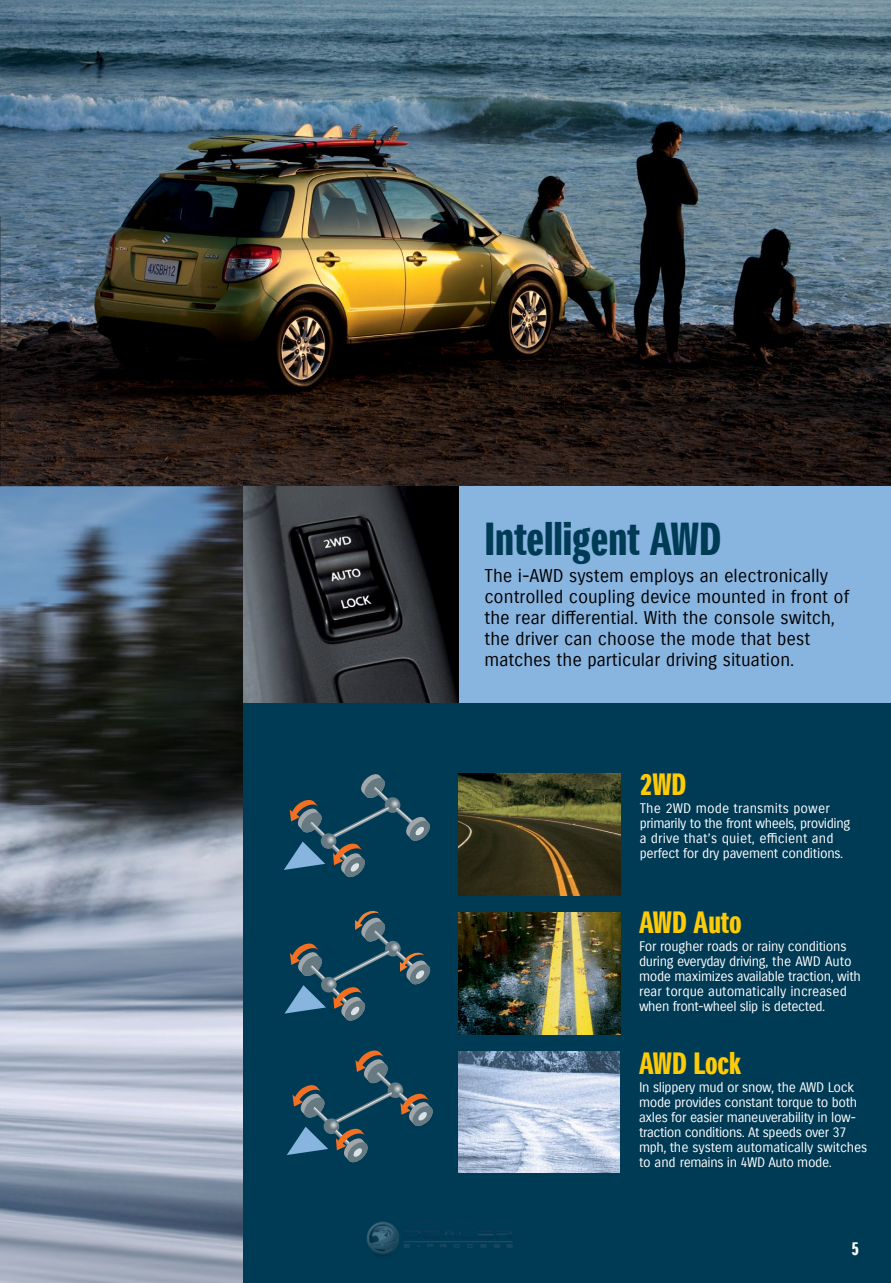
<style>
.page{position:relative;width:891px;height:1283px;background:#fff}
.page>*{position:absolute;margin:0;border:0;box-sizing:border-box;transform-origin:0 0}
.t1{font:45px "Suzuki PRO Headline";color:#003b56}
.t2{font:30px "Suzuki PRO Headline";color:#ffcb05}
.t3{font:18px/21px "Suzuki PRO Regular";color:#000}
.t4{font:18px "Suzuki PRO Headline";color:#fff}
.t5{font:13.5px/15px "Suzuki PRO Regular";letter-spacing:-.025em;color:#fff}
.t6{font:13.5px "Suzuki PRO Regular";letter-spacing:.01em;color:#fff}
</style>
<div class="page">
<img style="left:0;top:0;width:891px;height:486px">
<img style="left:0;top:486px;width:243px;height:796px">
<div style="left:243px;top:486px;width:648px;height:796px;background:#003b56"></div>
<img style="left:0;top:0;width:1px;height:216px">
<div style="left:459px;top:486px;width:432px;height:216px;background:#88b4e0"></div>
<img style="left:243px;top:486px;width:216px;height:216px">
<img style="left:458px;top:774px;width:162px;height:121px">
<img style="left:458px;top:912px;width:162px;height:122px">
<img style="left:458px;top:1051px;width:161px;height:121px">
<svg style="left:285px;top:911px;width:146px;height:110px"></svg>
<svg style="left:287px;top:1050px;width:146px;height:113px"></svg>
<svg style="left:284px;top:774px;width:146px;height:104px"></svg>
<img style="left:366px;top:1221px;width:147px;height:35px">
<p class="t1" style="left:484px;top:512px;width:239px">Intelligent AWD</p>
<p class="t3" style="left:484px;top:565px;width:366px">The i-AWD system employs an electronically controlled coupling device mounted in front of the rear differential. With the console switch, the driver can choose the mode that best matches the particular driving situation.</p>
<p class="t2" style="left:640px;top:766px;width:48px">2WD</p>
<p class="t6" style="left:640px;top:800px;width:192px">The 2WD mode transmits power</p>
<p class="t5" style="left:640px;top:816px;width:212px">primarily to the front wheels, providing</p>
<p class="t6" style="left:640px;top:830px;width:195px">a drive that’s quiet, efficient and</p>
<p class="t5" style="left:640px;top:846px;width:205px">perfect for dry pavement conditions.</p>
<p class="t2" style="left:639px;top:904px;width:104px">AWD Auto</p>
<p class="t5" style="left:639px;top:939px;width:223px">For rougher roads or rainy conditions during everyday driving, the AWD Auto mode maximizes available traction, with rear torque automatically increased when front-wheel slip is detected.</p>
<p class="t2" style="left:639px;top:1044px;width:104px">AWD Lock</p>
<p class="t5" style="left:639px;top:1079px;width:220px">In slippery mud or snow, the AWD Lock mode provides constant torque to both axles for easier maneuverability in low-</p>
<p class="t5" style="left:639px;top:1124px;width:230px">traction conditions. At speeds over 37 mph, the system automatically switches to and remains in 4WD Auto mode.</p>
<p class="t4" style="left:852px;top:1237px;width:9px">5</p>
</div>
